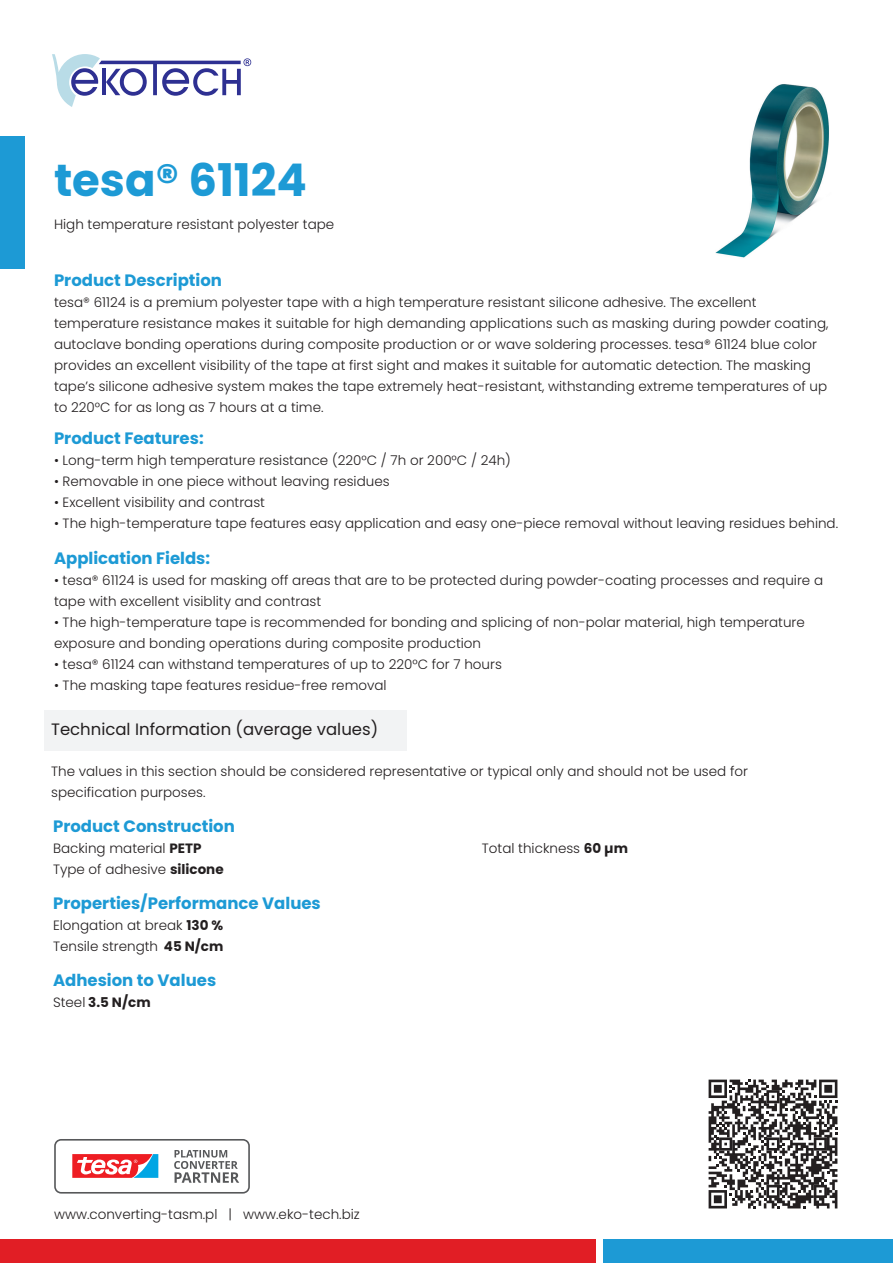
<style>
.page{position:relative;width:893px;height:1263px;background:#fff}
.page>*{position:absolute;margin:0;border:0;box-sizing:border-box;transform-origin:0 0}
.t1{font:700 45px "Poppins";color:#1d9ad5}
.t2{font:700 16.5px "Poppins";color:#1d9ad5}
.t3{font:16.5px "Poppins";color:#231f20}
.t4{font:300 13.5px/21px "Poppins";color:#231f20}
.t5{font:700 13.5px "Poppins";color:#231f20}
.s1{font-weight:700}
.s2{font-weight:300}
</style>
<div class="page">
<div style="left:44px;top:710px;width:363px;height:41px;background:#f2f3f4"></div>
<div style="left:0;top:1239px;width:595px;height:24px;background:#e11e25"></div>
<div style="left:604px;top:1239px;width:289px;height:24px;background:#1d9ad5"></div>
<div style="left:0;top:136px;width:24px;height:133px;background:#1d9ad5"></div>
<img style="left:715px;top:84px;width:114px;height:174px">
<svg style="left:709px;top:1079px;width:128px;height:129px"></svg>
<svg style="left:52px;top:54px;width:199px;height:53px"></svg>
<svg style="left:54px;top:1139px;width:196px;height:54px"></svg>
<p class="t1" style="left:54px;top:154px;width:254px">tesa® 61124</p>
<p class="t4" style="left:54px;top:214px;width:282px">High temperature resistant polyester tape</p>
<p class="t2" style="left:54px;top:271px;width:170px">Product Description</p>
<p class="t4" style="left:54px;top:292px;width:776px">tesa® 61124 is a premium polyester tape with a high temperature resistant silicone adhesive. The excellent temperature resistance makes it suitable for high demanding applications such as masking during powder coating, autoclave bonding operations during composite production or or wave soldering processes. tesa® 61124 blue color provides an excellent visibility of the tape at first sight and makes it suitable for automatic detection. The masking tape’s silicone adhesive system makes the tape extremely heat-resistant, withstanding extreme temperatures of up to 220°C for as long as 7 hours at a time.</p>
<p class="t2" style="left:54px;top:429px;width:151px">Product Features:</p>
<p class="t4" style="left:54px;top:450px;width:458px">• Long-term high temperature resistance (220°C / 7h or 200°C / 24h)</p>
<p class="t4" style="left:54px;top:471px;width:337px">• Removable in one piece without leaving residues</p>
<p class="t4" style="left:54px;top:492px;width:213px">• Excellent visibility and contrast</p>
<p class="t4" style="left:54px;top:513px;width:786px">• The high-temperature tape features easy application and easy one-piece removal without leaving residues behind.</p>
<p class="t2" style="left:54px;top:549px;width:158px">Application Fields:</p>
<p class="t4" style="left:54px;top:570px;width:771px">• tesa® 61124 is used for masking off areas that are to be protected during powder-coating processes and require a tape with excellent visiblity and contrast</p>
<p class="t4" style="left:54px;top:612px;width:752px">• The high-temperature tape is recommended for bonding and splicing of non-polar material, high temperature exposure and bonding operations during composite production</p>
<p class="t4" style="left:54px;top:654px;width:449px">• tesa® 61124 can withstand temperatures of up to 220°C for 7 hours</p>
<p class="t4" style="left:54px;top:675px;width:334px">• The masking tape features residue-free removal</p>
<p class="t3" style="left:51px;top:719px;width:329px">Technical Information (average values)</p>
<p class="t4" style="left:51px;top:760px;width:698px">The values in this section should be considered representative or typical only and should not be used for specification purposes.</p>
<p class="t2" style="left:53px;top:817px;width:183px">Product Construction</p>
<p class="t4" style="left:53px;top:838px;width:150px">Backing material <span class="s1">PETP</span></p>
<p class="t4" style="left:53px;top:859px;width:172px">Type of adhesive <span class="s1">silicone</span></p>
<p class="t4" style="left:482px;top:838px;width:148px">Total thickness <span class="s1">60 µm</span></p>
<p class="t2" style="left:53px;top:893px;width:269px">Properties/Performance Values</p>
<p class="t4" style="left:53px;top:915px;width:172px">Elongation at break <span class="s1">130 %</span></p>
<p class="t4" style="left:53px;top:936px;width:172px">Tensile strength <span class="s1">45 N/cm</span></p>
<p class="t2" style="left:53px;top:971px;width:165px">Adhesion to Values</p>
<p class="t5" style="left:53px;top:995px;width:99px"><span class="s2">Steel</span> 3.5 N/cm</p>
<p class="t4" style="left:54px;top:1203px;width:307px">www.converting-tasm.pl | www.eko-tech.biz</p>
</div>
